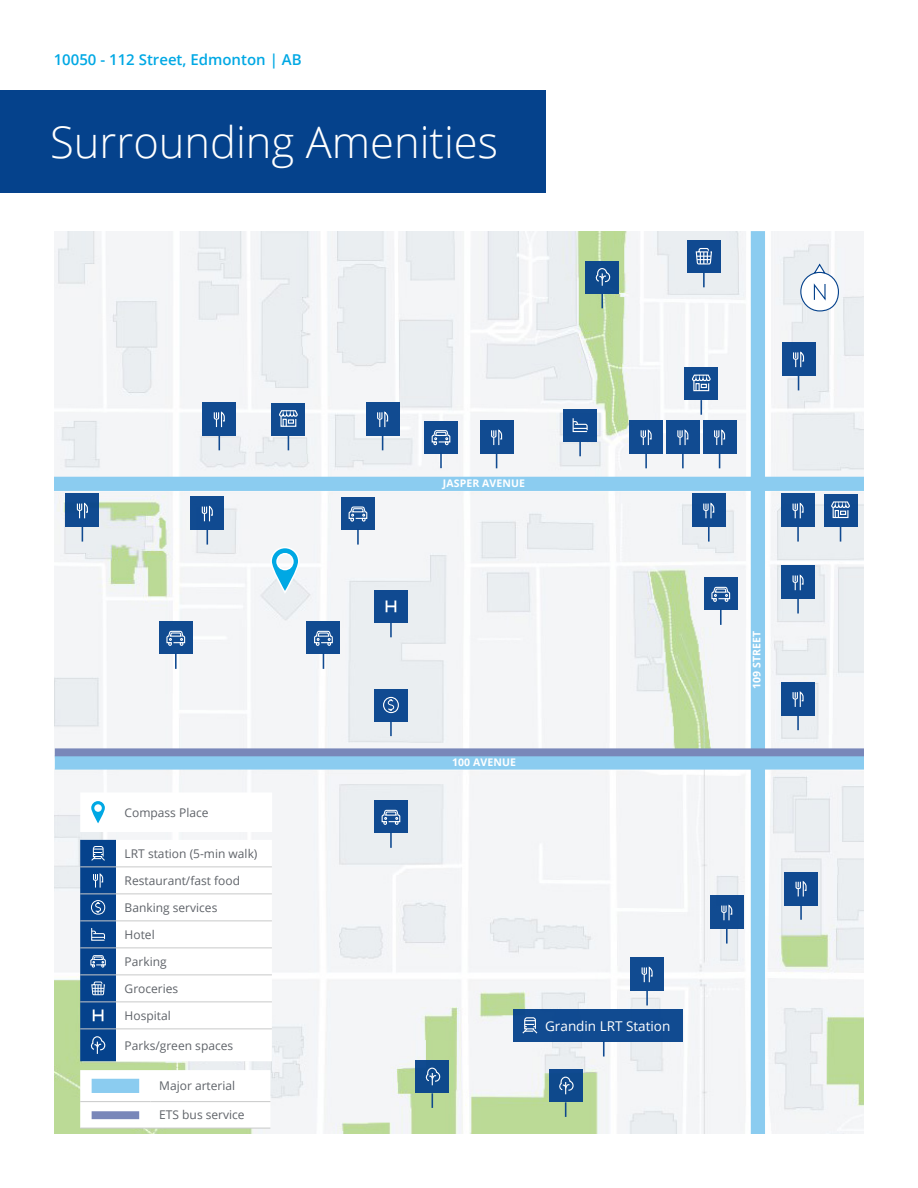
<style>
.page{position:relative;width:918px;height:1188px;background:#fff}
.page>*{position:absolute;margin:0;border:0;box-sizing:border-box;transform-origin:0 0}
.Body_Text_-_Dark_Gre{font:300 43.5px "Open Sans";color:#fff}
.t1{font:600 15px "Open Sans";color:#00a8e4}
.t2{font:13.5px "Open Sans";color:#fff}
.t3{font:12px "Open Sans";color:#5f6369}
.t4{font:700 10.5px "Open Sans";letter-spacing:.01em;color:#fff}
</style>
<div class="page">
<img style="left:55px;top:231px;width:809px;height:903px">
<div style="left:0;top:90px;width:545px;height:103px;background:#05428c"></div>
<svg style="left:270px;top:546px;width:30px;height:49px"></svg>
<div style="left:374px;top:689px;width:33px;height:33px;background:#104a91"></div>
<svg style="left:390px;top:722px;width:2px;height:14px"></svg>
<div style="left:383px;top:697px;width:16px;height:16px;border:1px solid #fff;border-radius:50%"></div>
<svg style="left:387px;top:698px;width:8px;height:14px"></svg>
<div style="left:564px;top:409px;width:33px;height:33px;background:#104a91"></div>
<svg style="left:579px;top:442px;width:2px;height:14px"></svg>
<svg style="left:572px;top:418px;width:16px;height:15px"></svg>
<div style="left:687px;top:240px;width:33px;height:33px;background:#104a91"></div>
<svg style="left:695px;top:248px;width:18px;height:39px"></svg>
<div style="left:191px;top:497px;width:33px;height:33px;background:#104a91"></div>
<svg style="left:207px;top:530px;width:1px;height:15px"></svg>
<svg style="left:201px;top:505px;width:12px;height:17px"></svg>
<div style="left:66px;top:494px;width:33px;height:33px;background:#104a91"></div>
<svg style="left:82px;top:527px;width:1px;height:15px"></svg>
<svg style="left:76px;top:502px;width:12px;height:17px"></svg>
<div style="left:203px;top:403px;width:33px;height:33px;background:#114b91"></div>
<svg style="left:219px;top:436px;width:1px;height:14px"></svg>
<svg style="left:213px;top:411px;width:12px;height:17px"></svg>
<div style="left:366px;top:403px;width:33px;height:33px;background:#114b91"></div>
<svg style="left:382px;top:436px;width:1px;height:14px"></svg>
<svg style="left:377px;top:411px;width:12px;height:17px"></svg>
<div style="left:480px;top:421px;width:33px;height:33px;background:#114b91"></div>
<svg style="left:496px;top:454px;width:1px;height:14px"></svg>
<svg style="left:491px;top:429px;width:12px;height:17px"></svg>
<div style="left:692px;top:494px;width:33px;height:33px;background:#104a91"></div>
<svg style="left:708px;top:527px;width:2px;height:15px"></svg>
<svg style="left:703px;top:502px;width:12px;height:17px"></svg>
<div style="left:703px;top:421px;width:33px;height:33px;background:#114b91"></div>
<svg style="left:719px;top:454px;width:1px;height:14px"></svg>
<svg style="left:714px;top:429px;width:12px;height:17px"></svg>
<div style="left:782px;top:343px;width:33px;height:33px;background:#104a91"></div>
<svg style="left:798px;top:376px;width:1px;height:14px"></svg>
<svg style="left:793px;top:351px;width:12px;height:17px"></svg>
<div style="left:666px;top:421px;width:33px;height:33px;background:#114b91"></div>
<svg style="left:682px;top:454px;width:2px;height:14px"></svg>
<svg style="left:677px;top:429px;width:12px;height:17px"></svg>
<div style="left:630px;top:421px;width:33px;height:33px;background:#114b91"></div>
<svg style="left:645px;top:454px;width:2px;height:14px"></svg>
<svg style="left:640px;top:429px;width:12px;height:17px"></svg>
<div style="left:782px;top:494px;width:33px;height:33px;background:#104a91"></div>
<svg style="left:797px;top:527px;width:2px;height:15px"></svg>
<svg style="left:792px;top:502px;width:12px;height:17px"></svg>
<div style="left:782px;top:566px;width:33px;height:33px;background:#104a91"></div>
<svg style="left:797px;top:599px;width:2px;height:14px"></svg>
<svg style="left:792px;top:574px;width:12px;height:17px"></svg>
<div style="left:782px;top:683px;width:33px;height:33px;background:#104a91"></div>
<svg style="left:797px;top:716px;width:2px;height:14px"></svg>
<svg style="left:792px;top:691px;width:12px;height:16px"></svg>
<div style="left:785px;top:872px;width:33px;height:33px;background:#104a91"></div>
<svg style="left:800px;top:905px;width:2px;height:15px"></svg>
<svg style="left:795px;top:881px;width:12px;height:16px"></svg>
<div style="left:631px;top:958px;width:33px;height:33px;background:#114b91"></div>
<svg style="left:646px;top:991px;width:2px;height:14px"></svg>
<svg style="left:641px;top:966px;width:12px;height:17px"></svg>
<div style="left:710px;top:896px;width:33px;height:33px;background:#104a91"></div>
<svg style="left:726px;top:929px;width:2px;height:15px"></svg>
<svg style="left:721px;top:904px;width:12px;height:17px"></svg>
<div style="left:341px;top:497px;width:33px;height:33px;background:#114b91"></div>
<svg style="left:357px;top:530px;width:2px;height:15px"></svg>
<svg style="left:348px;top:506px;width:20px;height:16px"></svg>
<div style="left:307px;top:621px;width:33px;height:33px;background:#114b91"></div>
<svg style="left:323px;top:654px;width:1px;height:15px"></svg>
<svg style="left:314px;top:630px;width:19px;height:16px"></svg>
<div style="left:159px;top:621px;width:33px;height:33px;background:#114b91"></div>
<svg style="left:175px;top:654px;width:2px;height:15px"></svg>
<svg style="left:166px;top:630px;width:20px;height:16px"></svg>
<div style="left:704px;top:577px;width:33px;height:33px;background:#114b91"></div>
<svg style="left:720px;top:610px;width:2px;height:15px"></svg>
<svg style="left:711px;top:586px;width:20px;height:16px"></svg>
<div style="left:374px;top:800px;width:33px;height:33px;background:#104a91"></div>
<svg style="left:390px;top:833px;width:2px;height:15px"></svg>
<svg style="left:381px;top:809px;width:20px;height:16px"></svg>
<svg style="left:800px;top:262px;width:40px;height:50px"></svg>
<div style="left:272px;top:403px;width:33px;height:33px;background:#114b91"></div>
<svg style="left:288px;top:436px;width:1px;height:14px"></svg>
<svg style="left:279px;top:410px;width:19px;height:17px"></svg>
<div style="left:685px;top:367px;width:33px;height:33px;background:#114b91"></div>
<svg style="left:700px;top:400px;width:2px;height:15px"></svg>
<svg style="left:691px;top:374px;width:20px;height:18px"></svg>
<div style="left:824px;top:494px;width:33px;height:33px;background:#104a91"></div>
<svg style="left:840px;top:527px;width:1px;height:15px"></svg>
<svg style="left:831px;top:501px;width:19px;height:18px"></svg>
<div style="left:586px;top:261px;width:33px;height:33px;background:#0e498c"></div>
<svg style="left:601px;top:294px;width:2px;height:14px"></svg>
<svg style="left:595px;top:268px;width:16px;height:18px"></svg>
<div style="left:424px;top:421px;width:34px;height:33px;background:#114b91"></div>
<svg style="left:440px;top:454px;width:2px;height:14px"></svg>
<svg style="left:431px;top:430px;width:20px;height:16px"></svg>
<div style="left:374px;top:590px;width:33px;height:33px;background:#104a91"></div>
<svg style="left:390px;top:623px;width:2px;height:14px"></svg>
<svg style="left:386px;top:600px;width:10px;height:12px"></svg>
<div style="left:416px;top:1060px;width:33px;height:33px;background:#0e498c"></div>
<svg style="left:432px;top:1093px;width:1px;height:15px"></svg>
<svg style="left:425px;top:1067px;width:16px;height:18px"></svg>
<div style="left:549px;top:1069px;width:33px;height:33px;background:#0e498c"></div>
<svg style="left:565px;top:1102px;width:1px;height:15px"></svg>
<svg style="left:559px;top:1076px;width:15px;height:18px"></svg>
<div style="left:513px;top:1009px;width:170px;height:33px;background:#114b91"></div>
<svg style="left:603px;top:1041px;width:2px;height:16px"></svg>
<svg style="left:522px;top:1017px;width:16px;height:17px"></svg>
<svg style="left:80px;top:1070px;width:190px;height:58px"></svg>
<hr style="left:80px;top:1101px;width:71px;height:1px;background:#c8c9c9">
<hr style="left:151px;top:1101px;width:119px;height:1px;background:#c8c9c9">
<hr style="left:80px;top:1128px;width:71px;height:1px;background:#c8c9c9">
<hr style="left:151px;top:1128px;width:119px;height:1px;background:#c8c9c9">
<div style="left:92px;top:1079px;width:47px;height:14px;background:#8bccf0"></div>
<div style="left:92px;top:1111px;width:47px;height:8px;background:#7987b9"></div>
<svg style="left:80px;top:840px;width:192px;height:221px"></svg>
<div style="left:54px;top:477px;width:810px;height:14px;background:#8bccf0"></div>
<div style="left:751px;top:231px;width:14px;height:903px;background:#8bccf0"></div>
<div style="left:55px;top:755px;width:809px;height:15px;background:#8bccf0"></div>
<div style="left:55px;top:748px;width:809px;height:8px;background:#7987b9"></div>
<svg style="left:80px;top:792px;width:192px;height:40px"></svg>
<p class="t1" style="left:54px;top:50px;width:249px">10050 - 112 Street, Edmonton | AB</p>
<p class="Body_Text_-_Dark_Gre" style="left:50px;top:112px;width:449px">Surrounding Amenities</p>
<p class="t3" style="left:125px;top:804px;width:85px">Compass Place</p>
<p class="t3" style="left:125px;top:845px;width:134px">LRT station (5-min walk)</p>
<p class="t3" style="left:125px;top:872px;width:117px">Restaurant/fast food</p>
<p class="t3" style="left:125px;top:899px;width:94px">Banking services</p>
<p class="t3" style="left:125px;top:926px;width:32px">Hotel</p>
<p class="t3" style="left:125px;top:953px;width:44px">Parking</p>
<p class="t3" style="left:125px;top:980px;width:55px">Groceries</p>
<p class="t3" style="left:125px;top:1007px;width:48px">Hospital</p>
<p class="t3" style="left:125px;top:1037px;width:110px">Parks/green spaces</p>
<p class="t3" style="left:159px;top:1078px;width:77px">Major arterial</p>
<p class="t3" style="left:159px;top:1107px;width:87px">ETS bus service</p>
<p class="t4" style="left:443px;top:476px;width:84px">JASPER AVENUE</p>
<p class="t4" style="left:452px;top:755px;width:65px">100 AVENUE</p>
<p class="t4" style="left:749px;top:689px;width:60px;rotate:-90deg">109 STREET</p>
<p class="t2" style="left:545px;top:1017px;width:127px">Grandin LRT Station</p>
</div>
